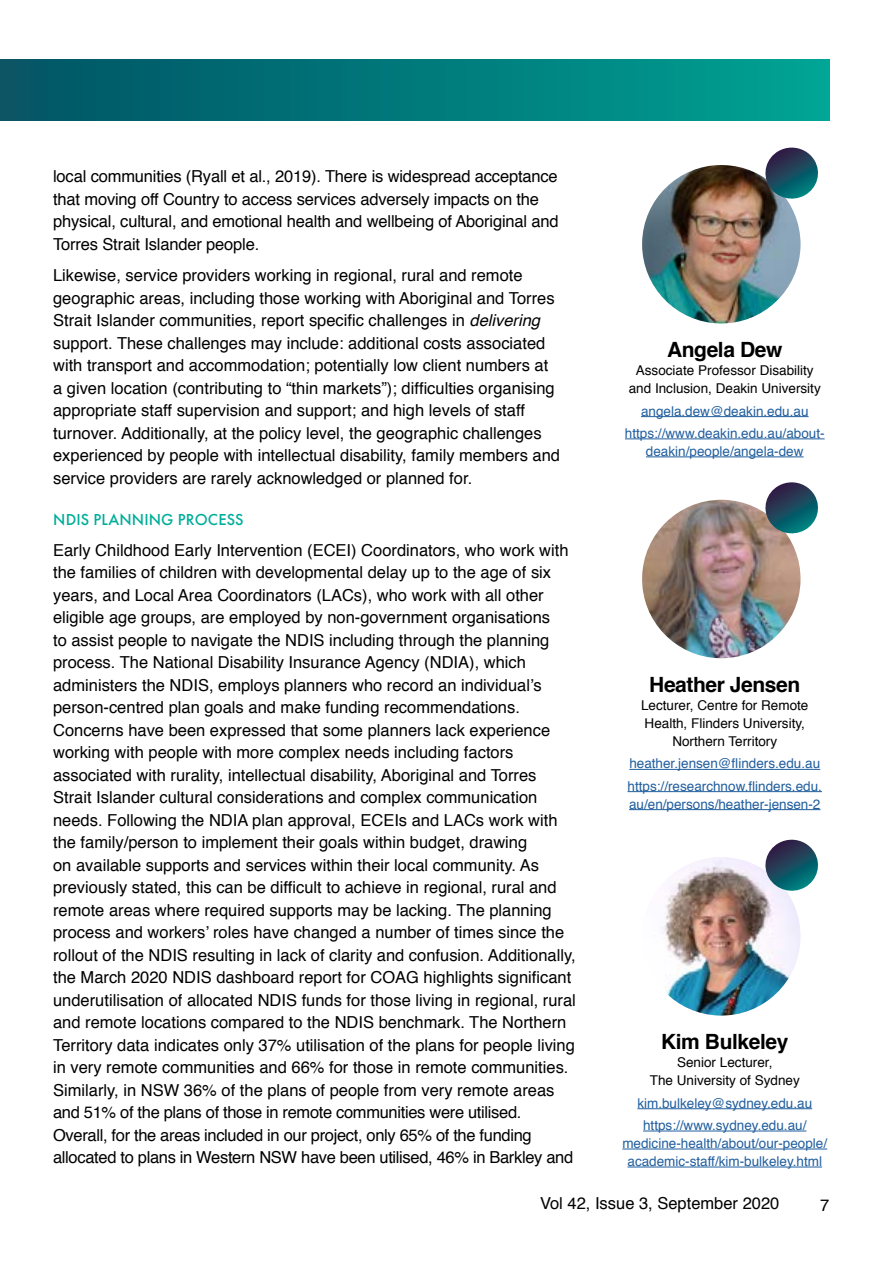
<style>
.page{position:relative;width:893px;height:1263px;background:#fff}
.page>*{position:absolute;margin:0;border:0;box-sizing:border-box;transform-origin:0 0}
.t1{font:700 21px "Helvetica";letter-spacing:-.02em;color:#000}
.t2{font:16.5px/22.5px "Helvetica";color:#000}
.t3{font:500 16.5px "Futura PT";letter-spacing:.01em;color:#00ae9b}
.t4{font:13.5px/22.2px "Helvetica";color:#215e9e;text-align:center}
.t5{font:13.5px/18px "Helvetica";color:#000;text-align:center}
.s1{font-style:italic}
</style>
<div class="page">
<div style="left:0;top:60px;width:829px;height:60px;background:linear-gradient(to right,#025264,#00a394)"></div>
<hr style="left:641px;top:416px;width:168px;height:1px;background:#215e9e">
<hr style="left:625px;top:438px;width:200px;height:1px;background:#215e9e">
<hr style="left:646px;top:456px;width:158px;height:1px;background:#215e9e">
<img style="left:642px;top:165px;width:158px;height:159px">
<svg style="left:762px;top:148px;width:56px;height:54px"></svg>
<hr style="left:629px;top:769px;width:191px;height:1px;background:#215e9e">
<hr style="left:628px;top:791px;width:194px;height:1px;background:#215e9e">
<hr style="left:629px;top:809px;width:191px;height:1px;background:#215e9e">
<img style="left:642px;top:500px;width:159px;height:159px">
<svg style="left:762px;top:482px;width:56px;height:55px"></svg>
<hr style="left:637px;top:1108px;width:175px;height:1px;background:#215e9e">
<hr style="left:643px;top:1131px;width:163px;height:1px;background:#215e9e">
<hr style="left:622px;top:1149px;width:205px;height:1px;background:#215e9e">
<hr style="left:627px;top:1167px;width:195px;height:1px;background:#215e9e">
<img style="left:661px;top:857px;width:140px;height:159px">
<svg style="left:762px;top:840px;width:56px;height:54px"></svg>
<p class="t2" style="left:53px;top:166px;width:507px">local communities (Ryall et al., 2019). There is widespread acceptance that moving off Country to access services adversely impacts on the physical, cultural, and emotional health and wellbeing of Aboriginal and Torres Strait Islander people.</p>
<p class="t2" style="left:53px;top:264px;width:508px">Likewise, service providers working in regional, rural and remote geographic areas, including those working with Aboriginal and Torres Strait Islander communities, report specific challenges in <span class="s1">delivering </span>support. These challenges may include: additional costs associated with transport and accommodation; potentially low client numbers at a given location (contributing to “thin markets”); difficulties organising appropriate staff supervision and support; and high levels of staff turnover. Additionally, at the policy level, the geographic challenges experienced by people with intellectual disability, family members and service providers are rarely acknowledged or planned for.</p>
<p class="t3" style="left:53px;top:509px;width:192px">NDIS PLANNING PROCESS</p>
<p class="t2" style="left:53px;top:539px;width:524px">Early Childhood Early Intervention (ECEI) Coordinators, who work with the families of children with developmental delay up to the age of six years, and Local Area Coordinators (LACs), who work with all other eligible age groups, are employed by non-government organisations<br>to assist people to navigate the NDIS including through the planning process. The National Disability Insurance Agency (NDIA), which administers the NDIS, employs planners who record an individual’s person-centred plan goals and make funding recommendations.<br>Concerns have been expressed that some planners lack experience working with people with more complex needs including factors associated with rurality, intellectual disability, Aboriginal and Torres Strait Islander cultural considerations and complex communication needs. Following the NDIA plan approval, ECEIs and LACs work with the family/person to implement their goals within budget, drawing<br>on available supports and services within their local community. As previously stated, this can be difficult to achieve in regional, rural and remote areas where required supports may be lacking. The planning process and workers’ roles have changed a number of times since the rollout of the NDIS resulting in lack of clarity and confusion. Additionally, the March 2020 NDIS dashboard report for COAG highlights significant underutilisation of allocated NDIS funds for those living in regional, rural and remote locations compared to the NDIS benchmark. The Northern Territory data indicates only 37% utilisation of the plans for people living in very remote communities and 66% for those in remote communities.<br>Similarly, in NSW 36% of the plans of people from very remote areas and 51% of the plans of those in remote communities were utilised.<br>Overall, for the areas included in our project, only 65% of the funding allocated to plans in Western NSW have been utilised, 46% in Barkley and</p>
<p class="t1" style="left:667px;top:333px;width:117px">Angela Dew</p>
<p class="t5" style="left:629px;top:362px;width:194px">Associate Professor Disability and Inclusion, Deakin University</p>
<p class="t4" style="left:625px;top:400px;width:201px">angela.dew@deakin.edu.au https://www.deakin.edu.au/about-</p>
<p class="t4" style="left:646px;top:440px;width:159px">deakin/people/angela-dew</p>
<p class="t1" style="left:649px;top:668px;width:152px">Heather Jensen</p>
<p class="t5" style="left:641px;top:697px;width:169px">Lecturer, Centre for Remote<br>Health, Flinders University,<br>Northern Territory</p>
<p class="t4" style="left:628px;top:753px;width:196px;text-align:left">heather.jensen@flinders.edu.au https://researchnow.flinders.edu.</p>
<p class="t4" style="left:629px;top:793px;width:193px">au/en/persons/heather-jensen-2</p>
<p class="t1" style="left:661px;top:1025px;width:129px">Kim Bulkeley</p>
<p class="t5" style="left:650px;top:1054px;width:152px">Senior Lecturer,<br>The University of Sydney</p>
<p class="t4" style="left:637px;top:1092px;width:176px">kim.bulkeley@sydney.edu.au https://www.sydney.edu.au/</p>
<p class="t4" style="left:622px;top:1134px;width:206px;line-height:18px">medicine-health/about/our-people/ academic-staff/kim-bulkeley.html</p>
<p class="t2" style="left:540px;top:1193px;width:241px">Vol 42, Issue 3, September 2020</p>
<p class="t2" style="left:820px;top:1194px;width:11px">7</p>
</div>
